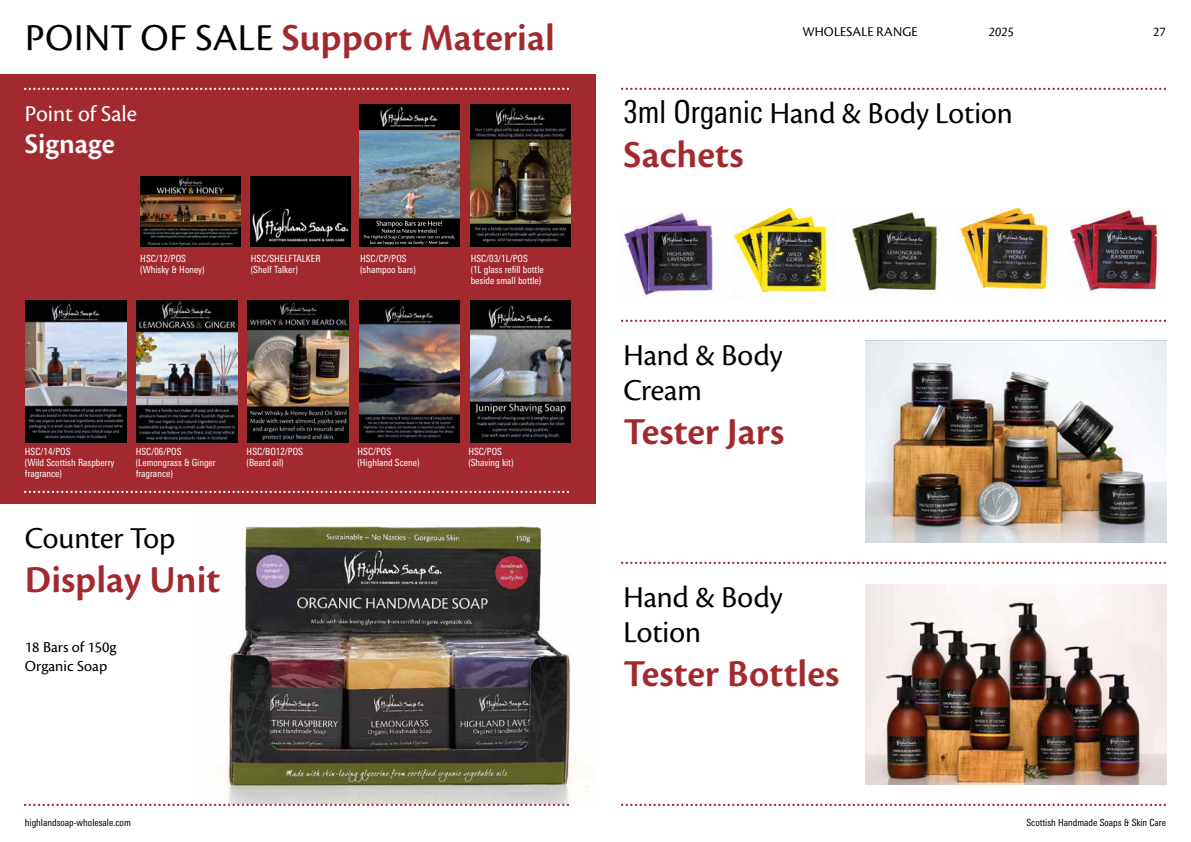
<style>
.page{position:relative;width:1191px;height:842px;background:#fff}
.page>*{position:absolute;margin:0;border:0;box-sizing:border-box;transform-origin:0 0}
.t1{font:600 39.6px "Cronos Pro";color:#a22a2f}
.t2{font:31.6px/35px "Cronos Pro Subh";color:#000}
.t3{font:600 29.5px "Cronos Pro";letter-spacing:.005em;color:#fff}
.t4{font:23.5px "Cronos Pro";color:#fff}
.t5{font:15.9px/19.1px "Cronos Pro";color:#000}
.t6{font:14px "Cronos Pro Subh";letter-spacing:.01em;color:#000}
.t7{font:italic 14px "Cronos Pro";color:#000}
.t8{font:condensed 9.9px/11px "Univers Next Pro";color:#fff}
.t9{font:condensed 9.9px "Univers Next Pro";color:#000}
.s1{font-weight:400;color:#000}
.s2{font-family:"Univers Next Pro";font-stretch:condensed}
</style>
<div class="page">
<img style="left:226px;top:526px;width:363px;height:277px">
<div style="left:0;top:75px;width:595px;height:429px;background:#a22a2f"></div>
<img style="left:470px;top:104px;width:100px;height:142px">
<img style="left:140px;top:177px;width:101px;height:69px">
<div style="left:250px;top:177px;width:101px;height:69px;background:#000"></div>
<img style="left:252px;top:208px;width:97px;height:34px">
<img style="left:360px;top:130px;width:99px;height:89px">
<img style="left:360px;top:105px;width:99px;height:25px">
<img style="left:360px;top:219px;width:99px;height:28px">
<img style="left:137px;top:300px;width:100px;height:142px">
<img style="left:470px;top:300px;width:100px;height:142px">
<img style="left:248px;top:300px;width:100px;height:142px">
<img style="left:26px;top:300px;width:100px;height:142px">
<img style="left:359px;top:300px;width:100px;height:142px">
<svg style="left:24px;top:88px;width:545px;height:2px"></svg>
<svg style="left:621px;top:88px;width:545px;height:2px"></svg>
<svg style="left:621px;top:320px;width:545px;height:2px"></svg>
<svg style="left:621px;top:562px;width:545px;height:2px"></svg>
<svg style="left:621px;top:804px;width:545px;height:2px"></svg>
<svg style="left:24px;top:491px;width:545px;height:2px"></svg>
<img style="left:620px;top:212px;width:93px;height:86px">
<img style="left:732px;top:209px;width:102px;height:89px">
<img style="left:851px;top:211px;width:87px;height:82px">
<img style="left:954px;top:209px;width:101px;height:82px">
<img style="left:1069px;top:209px;width:89px;height:89px">
<img style="left:865px;top:341px;width:301px;height:201px">
<img style="left:865px;top:584px;width:301px;height:200px">
<svg style="left:24px;top:804px;width:545px;height:2px"></svg>
<h1 class="t1" style="left:25px;top:15px;width:531px"><span class="s1">POINT OF SALE</span> Support Material</h1>
<h3 class="t4" style="left:25px;top:100px;width:114px">Point of Sale</h3>
<h3 class="t3" style="left:25px;top:127px;width:91px">Signage</h3>
<p class="t8" style="left:140px;top:253px;width:66px">HSC/12/POS (Whisky &amp; Honey)</p>
<p class="t8" style="left:251px;top:253px;width:71px">HSC/SHELFTALKER (Shelf Talker)</p>
<p class="t8" style="left:360px;top:253px;width:57px">HSC/CP/POS (shampoo bars)</p>
<p class="t8" style="left:470px;top:253px;width:75px">HSC/03/1L/POS<br>(1L glass refill bottle beside small bottle)</p>
<p class="t8" style="left:25px;top:446px;width:91px">HSC/14/POS<br>(Wild Scottish Raspberry fragrance)</p>
<p class="t8" style="left:136px;top:446px;width:81px">HSC/06/POS (Lemongrass &amp; Ginger fragrance)</p>
<p class="t8" style="left:247px;top:446px;width:58px">HSC/BO12/POS (Beard oil)</p>
<p class="t8" style="left:357px;top:446px;width:64px">HSC/POS (Highland Scene)</p>
<p class="t8" style="left:468px;top:446px;width:47px">HSC/POS (Shaving kit)</p>
<h2 class="t2" style="left:25px;top:521px;width:152px">Counter Top</h2>
<h1 class="t1" style="left:25px;top:557px;width:197px">Display Unit</h1>
<h3 class="t5" style="left:25px;top:638px;width:93px">18 Bars of 150g<br>Organic Soap</h3>
<h3 class="t6" style="left:802px;top:23px;width:117px">WHOLESALE RANGE</h3>
<h3 class="t7" style="left:989px;top:24px;width:27px">2025</h3>
<h3 class="t6" style="left:1153px;top:23px;width:14px">27</h3>
<h2 class="t2" style="left:623px;top:96px;width:391px"><span class="s2">3ml Organic</span> Hand &amp; Body Lotion</h2>
<h1 class="t1" style="left:623px;top:132px;width:122px">Sachets</h1>
<h2 class="t2" style="left:623px;top:338px;width:161px">Hand &amp; Body<br>Cream</h2>
<h1 class="t1" style="left:623px;top:409px;width:162px">Tester Jars</h1>
<h2 class="t2" style="left:623px;top:580px;width:161px">Hand &amp; Body<br>Lotion</h2>
<h1 class="t1" style="left:623px;top:651px;width:217px">Tester Bottles</h1>
<p class="t9" style="left:25px;top:817px;width:107px">highlandsoap-wholesale.com</p>
<p class="t9" style="left:1026px;top:817px;width:141px">Scottish Handmade Soaps &amp; Skin Care</p>
</div>
